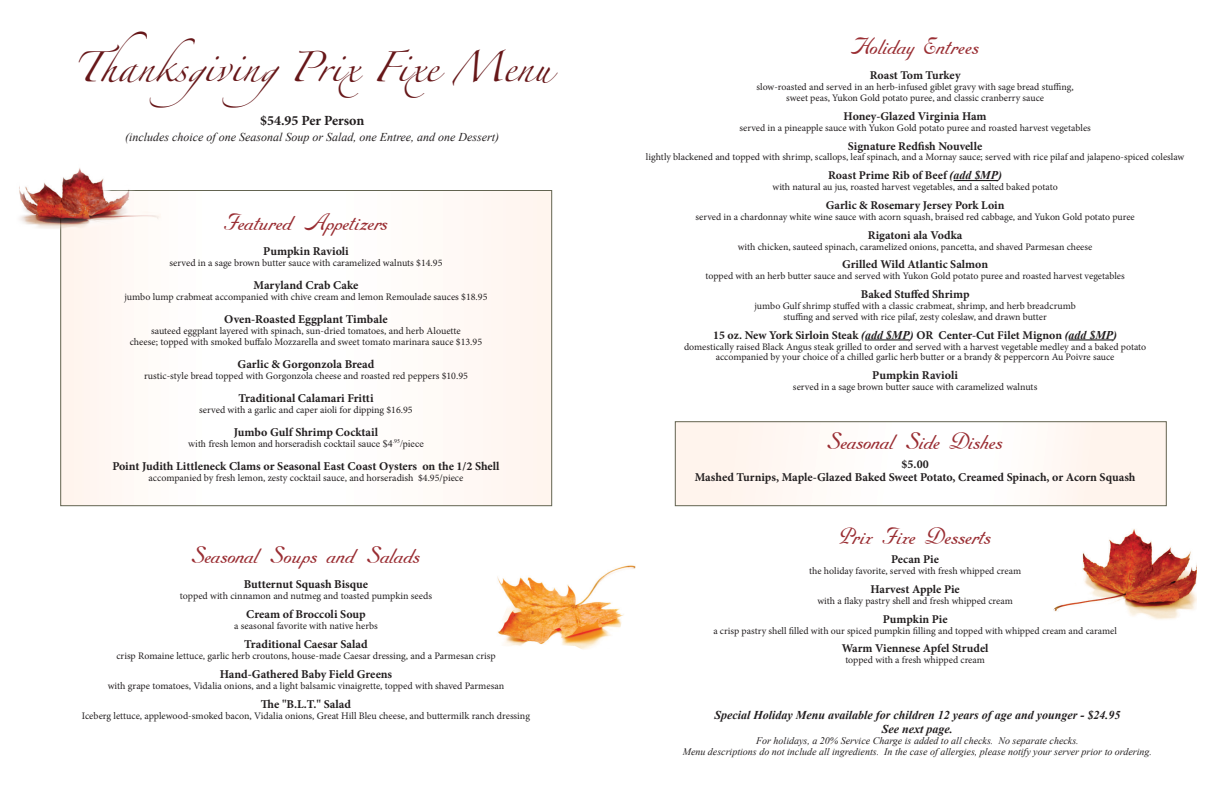
<style>
.page{position:relative;width:1224px;height:792px;background:#fff}
.page>*{position:absolute;margin:0;border:0;box-sizing:border-box;transform-origin:0 0}
.t1{font:27px "Zapfino";color:#671719}
.t2{font:24px "Round Hand Free";letter-spacing:-.055em;color:#9a2e33}
.t3{font:24px "Round Hand Free";letter-spacing:-.03em;color:#9a2e33}
.t4{font:700 14px "Minion Pro";letter-spacing:-.005em;color:#231f20}
.t5{font:700 12px "Minion Pro";color:#231f20}
.t6{font:italic 700 12px "Times New Roman";color:#231f20}
.t7{font:italic 12px "Times New Roman";color:#231f20}
.t8{font:700 11.9px "Minion Pro";color:#231f20}
.t9{font:10px "Minion Pro";color:#231f20}
.t10{font:italic 10px/11px "Times New Roman";color:#231f20;text-align:center}
.t11{font:10px "Times New Roman";color:#231f20}
.t12{font:9.9px "Minion Pro";color:#231f20}
.s1{font-size:20.2px}
.s2{font-family:"Times New Roman";font-style:italic}
</style>
<div class="page">
<div style="left:675px;top:422px;width:491px;height:84px;background:#fff9f6"></div>
<div style="left:675px;top:421px;width:492px;height:85px;border:1px solid #636451"></div>
<img style="left:1053px;top:529px;width:144px;height:91px">
<div style="left:61px;top:190px;width:491px;height:316px;background:#fffcfa"></div>
<hr style="left:954px;top:180px;width:44px;height:1px;background:#231f20">
<hr style="left:865px;top:339px;width:45px;height:2px;background:#231f20">
<hr style="left:1069px;top:339px;width:44px;height:2px;background:#231f20">
<img style="left:19px;top:168px;width:143px;height:62px">
<img style="left:497px;top:565px;width:139px;height:85px">
<p class="t1" style="left:73px;top:56px;width:480px">Thanks<span class="s1">g</span>ivin<span class="s1">g</span>Prix Fixe Menu</p>
<p class="t4" style="left:260px;top:111px;width:106px">$54.95 Per Person</p>
<p class="t7" style="left:125px;top:129px;width:376px">(includes choice of one Seasonal Soup or Salad, one Entree, and one Dessert)</p>
<p class="t2" style="left:224px;top:212px;width:166px">Featured Appetizers</p>
<p class="t5" style="left:263px;top:242px;width:87px">Pumpkin Ravioli</p>
<p class="t9" style="left:170px;top:256px;width:274px">served in a sage brown butter sauce with caramelized walnuts $14.95</p>
<p class="t5" style="left:254px;top:276px;width:106px">Maryland Crab Cake</p>
<p class="t9" style="left:124px;top:290px;width:365px">jumbo lump crabmeat accompanied with chive cream and lemon Remoulade sauces $18.95</p>
<p class="t5" style="left:224px;top:310px;width:165px">Oven-Roasted Eggplant Timbale</p>
<p class="t9" style="left:151px;top:324px;width:311px">sauteed eggplant layered with spinach, sun-dried tomatoes, and herb Alouette</p>
<p class="t9" style="left:130px;top:335px;width:354px">cheese; topped with smoked buffalo Mozzarella and sweet tomato marinara sauce $13.95</p>
<p class="t5" style="left:238px;top:355px;width:138px">Garlic &amp; Gorgonzola Bread</p>
<p class="t9" style="left:144px;top:369px;width:325px">rustic-style bread topped with Gorgonzola cheese and roasted red peppers $10.95</p>
<p class="t5" style="left:238px;top:389px;width:137px">Traditional Calamari Fritti</p>
<p class="t9" style="left:199px;top:403px;width:215px">served with a garlic and caper aioli for dipping $16.95</p>
<p class="t5" style="left:234px;top:423px;width:146px">Jumbo Gulf Shrimp Cocktail</p>
<p class="t11" style="left:188px;top:436px;width:237px">with fresh lemon and horseradish cocktail sauce $4<sup>.95</sup>/piece</p>
<p class="t5" style="left:112px;top:457px;width:389px">Point Judith Littleneck Clams or Seasonal East Coast Oysters on the 1/2 Shell</p>
<p class="t9" style="left:149px;top:471px;width:316px">accompanied by fresh lemon, zesty cocktail sauce, and horseradish $4.95/piece</p>
<p class="t3" style="left:192px;top:545px;width:230px">Seasonal Soups and Salads</p>
<p class="t5" style="left:244px;top:576px;width:126px">Butternut Squash Bisque</p>
<p class="t9" style="left:180px;top:589px;width:254px">topped with cinnamon and nutmeg and toasted pumpkin seeds</p>
<p class="t5" style="left:246px;top:606px;width:121px">Cream of Broccoli Soup</p>
<p class="t9" style="left:234px;top:619px;width:145px">a seasonal favorite with native herbs</p>
<p class="t5" style="left:244px;top:636px;width:125px">Traditional Caesar Salad</p>
<p class="t9" style="left:116px;top:649px;width:381px">crisp Romaine lettuce, garlic herb croutons, house-made Caesar dressing, and a Parmesan crisp</p>
<p class="t5" style="left:220px;top:666px;width:174px">Hand-Gathered Baby Field Greens</p>
<p class="t9" style="left:108px;top:679px;width:398px">with grape tomatoes, Vidalia onions, and a light balsamic vinaigrette, topped with shaved Parmesan</p>
<p class="t5" style="left:261px;top:696px;width:92px">The "B.L.T." Salad</p>
<p class="t9" style="left:82px;top:709px;width:450px">Iceberg lettuce, applewood-smoked bacon, Vidalia onions, Great Hill Bleu cheese, and buttermilk ranch dressing</p>
<p class="t2" style="left:851px;top:35px;width:130px">Holiday Entrees</p>
<p class="t8" style="left:870px;top:67px;width:92px">Roast Tom Turkey</p>
<p class="t12" style="left:757px;top:80px;width:319px">slow-roasted and served in an herb-infused giblet gravy with sage bread stuffing,</p>
<p class="t12" style="left:786px;top:91px;width:259px">sweet peas, Yukon Gold potato puree, and classic cranberry sauce</p>
<p class="t8" style="left:844px;top:108px;width:144px">Honey-Glazed Virginia Ham</p>
<p class="t12" style="left:739px;top:121px;width:353px">served in a pineapple sauce with Yukon Gold potato puree and roasted harvest vegetables</p>
<p class="t8" style="left:848px;top:137px;width:136px">Signature Redfish Nouvelle</p>
<p class="t12" style="left:646px;top:151px;width:540px">lightly blackened and topped with shrimp, scallops, leaf spinach, and a Mornay sauce; served with rice pilaf and jalapeno-spiced coleslaw</p>
<p class="t8" style="left:828px;top:167px;width:175px">Roast Prime Rib of Beef <span class="s2">(add $MP)</span></p>
<p class="t12" style="left:773px;top:180px;width:287px">with natural au jus, roasted harvest vegetables, and a salted baked potato</p>
<p class="t8" style="left:826px;top:197px;width:180px">Garlic &amp; Rosemary Jersey Pork Loin</p>
<p class="t12" style="left:695px;top:210px;width:441px">served in a chardonnay white wine sauce with acorn squash, braised red cabbage, and Yukon Gold potato puree</p>
<p class="t8" style="left:868px;top:226px;width:96px">Rigatoni ala Vodka</p>
<p class="t12" style="left:738px;top:240px;width:356px">with chicken, sauteed spinach, caramelized onions, pancetta, and shaved Parmesan cheese</p>
<p class="t8" style="left:842px;top:256px;width:147px">Grilled Wild Atlantic Salmon</p>
<p class="t12" style="left:706px;top:269px;width:421px">topped with an herb butter sauce and served with Yukon Gold potato puree and roasted harvest vegetables</p>
<p class="t8" style="left:861px;top:286px;width:110px">Baked Stuffed Shrimp</p>
<p class="t12" style="left:755px;top:299px;width:323px">jumbo Gulf shrimp stuffed with a classic crabmeat, shrimp, and herb breadcrumb</p>
<p class="t12" style="left:784px;top:310px;width:265px">stuffing and served with rice pilaf, zesty coleslaw, and drawn butter</p>
<p class="t8" style="left:713px;top:326px;width:406px">15 oz. New York Sirloin Steak <span class="s2">(add $MP)</span> OR Center-Cut Filet Mignon <span class="s2">(add $MP)</span></p>
<p class="t12" style="left:684px;top:340px;width:464px">domestically raised Black Angus steak grilled to order and served with a harvest vegetable medley and a baked potato</p>
<p class="t12" style="left:716px;top:351px;width:400px">accompanied by your choice of a chilled garlic herb butter or a brandy &amp; peppercorn Au Poivre sauce</p>
<p class="t5" style="left:872px;top:367px;width:87px">Pumpkin Ravioli</p>
<p class="t9" style="left:793px;top:380px;width:246px">served in a sage brown butter sauce with caramelized walnuts</p>
<p class="t2" style="left:827px;top:431px;width:177px">Seasonal Side Dishes</p>
<p class="t5" style="left:902px;top:456px;width:29px">$5.00</p>
<p class="t5" style="left:695px;top:469px;width:442px">Mashed Turnips, Maple-Glazed Baked Sweet Potato, Creamed Spinach, or Acorn Squash</p>
<p class="t2" style="left:839px;top:526px;width:153px">Prix Fixe Desserts</p>
<p class="t8" style="left:891px;top:551px;width:49px">Pecan Pie</p>
<p class="t12" style="left:809px;top:564px;width:213px">the holiday favorite, served with fresh whipped cream</p>
<p class="t8" style="left:871px;top:581px;width:91px">Harvest Apple Pie</p>
<p class="t12" style="left:817px;top:594px;width:197px">with a flaky pastry shell and fresh whipped cream</p>
<p class="t8" style="left:883px;top:611px;width:66px">Pumpkin Pie</p>
<p class="t12" style="left:713px;top:624px;width:405px">a crisp pastry shell filled with our spiced pumpkin filling and topped with whipped cream and caramel</p>
<p class="t8" style="left:842px;top:640px;width:148px">Warm Viennese Apfel Strudel</p>
<p class="t12" style="left:845px;top:653px;width:141px">topped with a fresh whipped cream</p>
<p class="t6" style="left:714px;top:707px;width:407px">Special Holiday Menu available for children 12 years of age and younger - $24.95</p>
<p class="t6" style="left:882px;top:721px;width:72px">See next page.</p>
<p class="t10" style="left:683px;top:735px;width:471px">For holidays, a 20% Service Charge is added to all checks. No separate checks.<br>Menu descriptions do not include all ingredients. In the case of allergies, please notify your server prior to ordering.</p>
</div>
